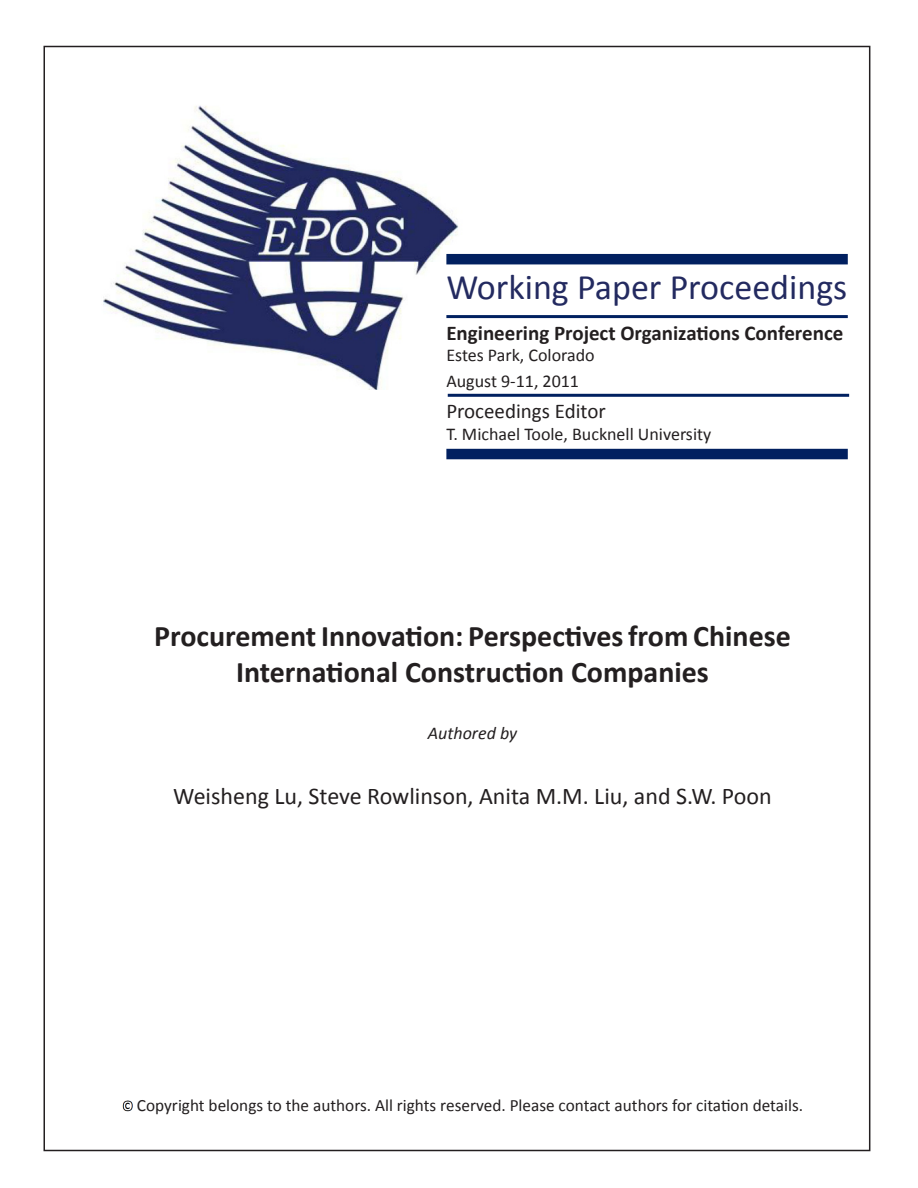
<style>
.page{position:relative;width:918px;height:1188px;background:#fff}
.page>*{position:absolute;margin:0;border:0;box-sizing:border-box;transform-origin:0 0}
.t1{font:36px "Calibri";color:#232a60}
.t2{font:700 30px/36px "Calibri";color:#231f20;text-align:center}
.t3{font:24px "Calibri";color:#231f20}
.t4{font:700 21px "Calibri";color:#231f20}
.t5{font:21px "Calibri";color:#231f20}
.t6{font:18px "Calibri";color:#231f20}
.t7{font:italic 18px "Calibri";color:#231f20}
.t8{font:17.25px "Calibri";color:#231f20}
</style>
<div class="page">
<img style="left:103px;top:105px;width:356px;height:284px">
<div style="left:443px;top:245px;width:39px;height:157px;background:#fff"></div>
<div style="left:446px;top:254px;width:402px;height:10px;background:#012060"></div>
<div style="left:446px;top:449px;width:402px;height:10px;background:#012060"></div>
<hr style="left:446px;top:315px;width:402px;height:3px;background:#012060">
<hr style="left:448px;top:394px;width:401px;height:3px;background:#012060">
<img style="left:122px;top:1100px;width:11px;height:12px">
<p class="t1" style="left:446px;top:264px;width:402px">Working Paper Proceedings</p>
<p class="t4" style="left:446px;top:319px;width:398px">Engineering Project Organizations Conference</p>
<p class="t6" style="left:446px;top:344px;width:150px">Estes Park, Colorado</p>
<p class="t6" style="left:446px;top:369px;width:134px">August 9-11, 2011</p>
<p class="t5" style="left:446px;top:398px;width:161px">Proceedings Editor</p>
<p class="t6" style="left:446px;top:422px;width:266px">T. Michael Toole, Bucknell University</p>
<p class="t2" style="left:154px;top:618px;width:638px">Procurement Innovation: Perspectives from Chinese<br>International Construction Companies</p>
<p class="t7" style="left:428px;top:721px;width:91px">Authored by</p>
<p class="t3" style="left:173px;top:781px;width:600px">Weisheng Lu, Steve Rowlinson, Anita M.M. Liu, and S.W. Poon</p>
<p class="t8" style="left:137px;top:1095px;width:668px">Copyright belongs to the authors. All rights reserved. Please contact authors for citation details.</p>
</div>
